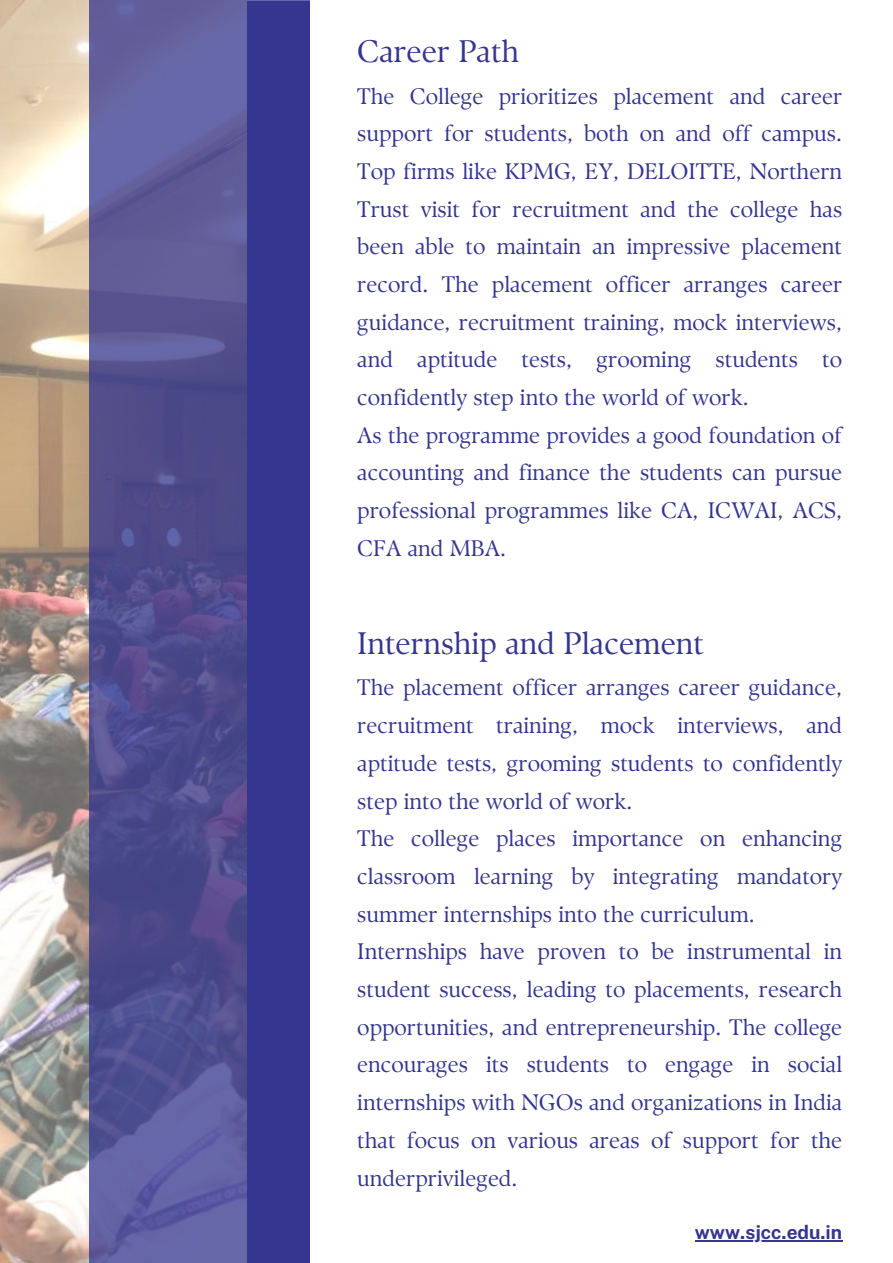
<style>
.page{position:relative;width:893px;height:1263px;background:#fff}
.page>*{position:absolute;margin:0;border:0;box-sizing:border-box;transform-origin:0 0}
.t1{font:31.12px "TY Serif D";color:#34368f}
.t2{font:22.42px/37.7px "TY Serif D";color:#34368f}
.t3{font:700 19.12px "Public Sans";color:#34368f}
</style>
<div class="page">
<img style="left:0;top:0;width:89px;height:1262px">
<svg style="left:89px;top:0;width:221px;height:1263px;background:#555393"></svg>
<div style="left:247px;top:1px;width:63px;height:1262px;background:#34368f"></div>
<hr style="left:695px;top:1240px;width:147px;height:2px;background:#34368f">
<h1 class="t1" style="left:357px;top:33px;width:163px">Career Path</h1>
<p class="t2" style="left:357px;top:77px;width:486px">The College prioritizes placement and career support for students, both on and off campus.<br>Top firms like KPMG, EY, DELOITTE, Northern Trust visit for recruitment and the college has been able to maintain an impressive placement record. The placement officer arranges career guidance, recruitment training, mock interviews, and aptitude tests, grooming students to confidently step into the world of work.<br>As the programme provides a good foundation of accounting and finance the students can pursue professional programmes like CA, ICWAI, ACS, CFA and MBA.</p>
<h1 class="t1" style="left:357px;top:625px;width:348px">Internship and Placement</h1>
<p class="t2" style="left:357px;top:669px;width:486px">The placement officer arranges career guidance, recruitment training, mock interviews, and aptitude tests, grooming students to confidently step into the world of work.<br>The college places importance on enhancing classroom learning by integrating mandatory summer internships into the curriculum.<br>Internships have proven to be instrumental in student success, leading to placements, research opportunities, and entrepreneurship. The college encourages its students to engage in social internships with NGOs and organizations in India that focus on various areas of support for the underprivileged.</p>
<p class="t3" style="left:695px;top:1221px;width:149px">www.sjcc.edu.in</p>
</div>
